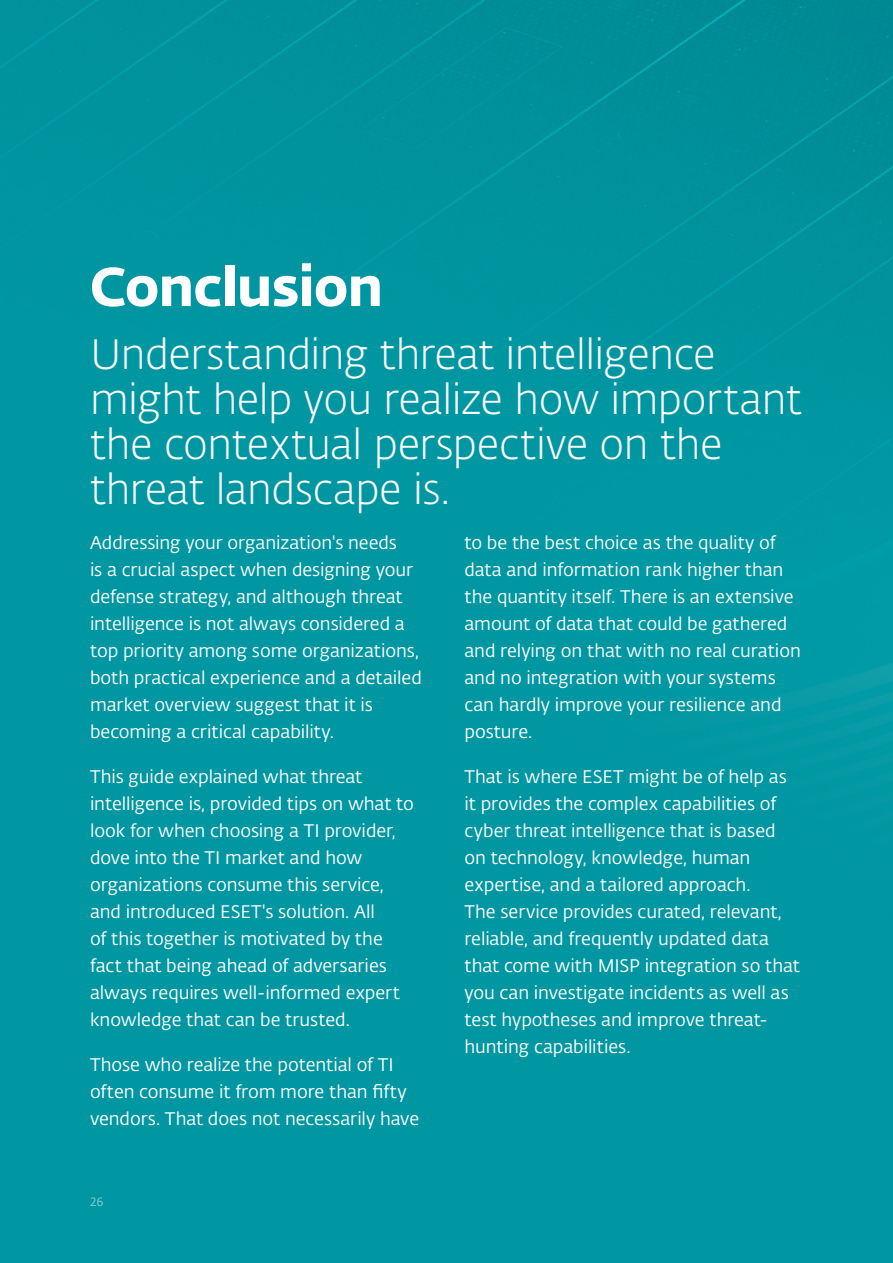
<style>
.page{position:relative;width:893px;height:1263px;background:#fff}
.page>*{position:absolute;margin:0;border:0;box-sizing:border-box;transform-origin:0 0}
.t1{font:54px "Fedra Sans Alt Pro Bold LF";letter-spacing:-.01em;color:#fff}
.t2{font:42px/45px "Fedra Sans Alt Pro Light LF";letter-spacing:-.01em;color:#fff}
.t3{font:18px/27px "Fedra Sans Alt Pro Book LF";letter-spacing:-.005em;color:#fff}
.t4{font:12px "Fedra Sans Alt Pro Book LF";color:#86d2da}
</style>
<div class="page">
<div style="left:0;top:0;width:893px;height:1262px;background:#0097a2"></div>
<h1 class="t1" style="left:90px;top:244px;width:295px">Conclusion</h1>
<h2 class="t2" style="left:90px;top:331px;width:713px">Understanding threat intelligence might help you realize how important the contextual perspective on the threat landscape is.</h2>
<p class="t3" style="left:90px;top:529px;width:333px">Addressing your organization's needs<br>is a crucial aspect when designing your defense strategy, and although threat intelligence is not always considered a top priority among some organizations, both practical experience and a detailed market overview suggest that it is becoming a critical capability.</p>
<p class="t3" style="left:90px;top:763px;width:325px">This guide explained what threat intelligence is, provided tips on what to look for when choosing a TI provider, dove into the TI market and how organizations consume this service, and introduced ESET's solution. All<br>of this together is motivated by the fact that being ahead of adversaries always requires well-informed expert knowledge that can be trusted.</p>
<p class="t3" style="left:90px;top:1051px;width:331px">Those who realize the potential of TI often consume it from more than fifty vendors. That does not necessarily have</p>
<p class="t3" style="left:464px;top:529px;width:338px">to be the best choice as the quality of data and information rank higher than the quantity itself. There is an extensive amount of data that could be gathered and relying on that with no real curation and no integration with your systems can hardly improve your resilience and posture.</p>
<p class="t3" style="left:464px;top:763px;width:337px">That is where ESET might be of help as it provides the complex capabilities of cyber threat intelligence that is based on technology, knowledge, human expertise, and a tailored approach.<br>The service provides curated, relevant, reliable, and frequently updated data that come with MISP integration so that you can investigate incidents as well as test hypotheses and improve threat&shy;hunting capabilities.</p>
<p class="t4" style="left:90px;top:1193px;width:15px">26</p>
</div>
